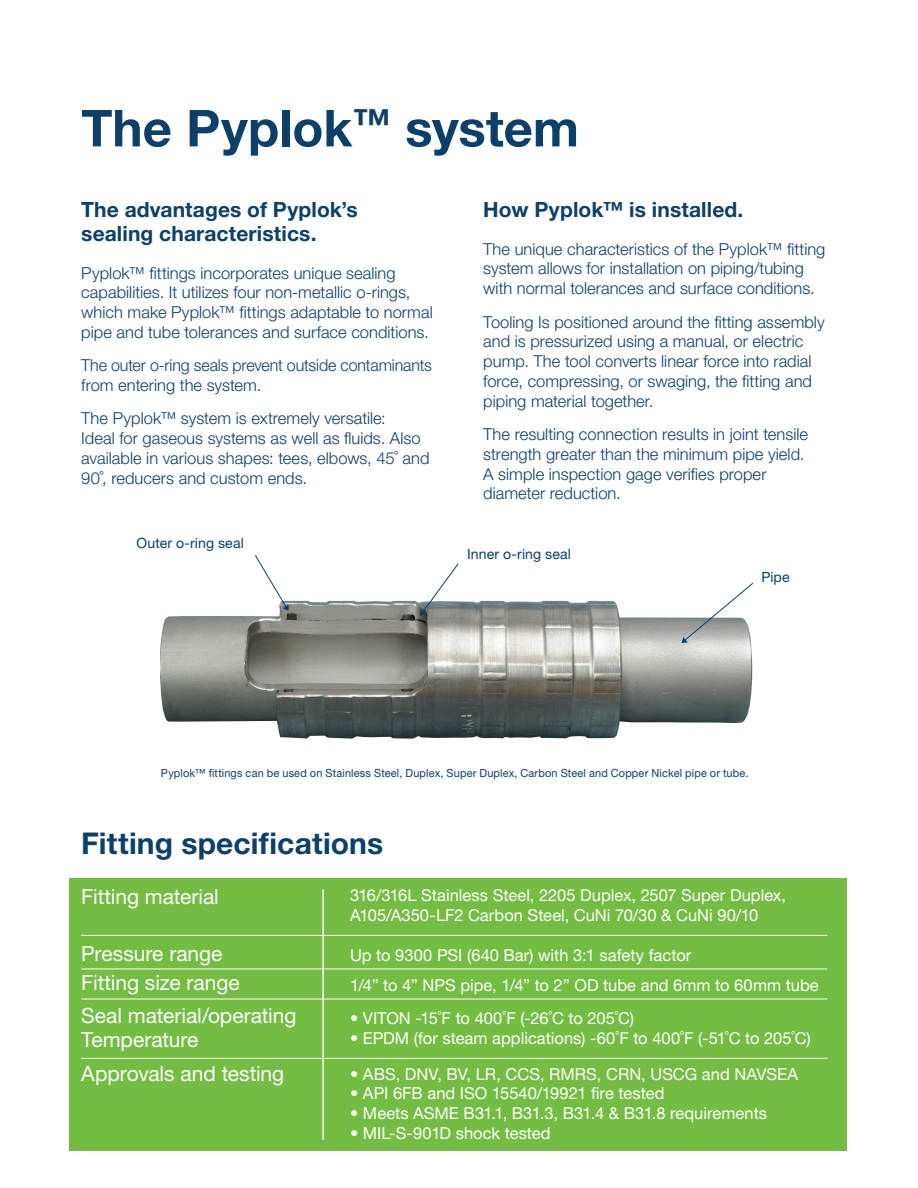
<style>
.page{position:relative;width:918px;height:1188px;background:#fff}
.page>*{position:absolute;margin:0;border:0;box-sizing:border-box;transform-origin:0 0}
.t1{font:700 51px "Helvetica Neue LT Std";color:#0a406a}
.t2{font:700 30px "Helvetica Neue LT Std";letter-spacing:.005em;color:#0a406a}
.t3{font:21px/28.5px "Helvetica Neue LT Std";letter-spacing:-.005em;color:#fff}
.t4{font:700 21px/24px "Helvetica Neue LT Std";letter-spacing:.005em;color:#0a406a}
.t5{font:300 16.5px/19.8px "Helvetica Neue LT Std";color:#0a406a}
.t6{font:16.5px/19.8px "Helvetica Neue LT Std";color:#fff}
.t7{font:14.1px "Helvetica Neue LT Std";letter-spacing:.01em;color:#0a406a}
.t8{font:11.25px "Helvetica Neue LT Std";letter-spacing:.015em;color:#0a406a}
.s1{font-weight:300}
</style>
<div class="page">
<img style="left:160px;top:601px;width:592px;height:138px">
<svg style="left:681px;top:583px;width:72px;height:60px"></svg>
<svg style="left:254px;top:555px;width:35px;height:56px"></svg>
<svg style="left:420px;top:563px;width:39px;height:53px"></svg>
<div style="left:69px;top:879px;width:778px;height:272px;background:#73bd43"></div>
<hr style="left:322px;top:889px;width:2px;height:251px;background:#fff">
<hr style="left:81px;top:935px;width:746px;height:1px;background:#fff">
<hr style="left:81px;top:969px;width:746px;height:1px;background:#fff">
<hr style="left:81px;top:999px;width:746px;height:1px;background:#fff">
<hr style="left:81px;top:1058px;width:746px;height:1px;background:#fff">
<h1 class="t1" style="left:81px;top:97px;width:499px">The Pyplok<sup>™</sup> system</h1>
<p class="t4" style="left:81px;top:197px;width:278px">The advantages of Pyplok’s sealing characteristics.</p>
<p class="t5" style="left:81px;top:263px;width:353px">Pyplok™ fittings incorporates unique sealing capabilities. It utilizes four non-metallic o-rings, which make Pyplok™ fittings adaptable to normal pipe and tube tolerances and surface conditions.</p>
<p class="t5" style="left:81px;top:355px;width:352px">The outer o-ring seals prevent outside contaminants from entering the system.</p>
<p class="t5" style="left:81px;top:408px;width:350px">The Pyplok™ system is extremely versatile:<br>Ideal for gaseous systems as well as fluids. Also available in various shapes: tees, elbows, 45˚ and 90˚, reducers and custom ends.</p>
<p class="t7" style="left:136px;top:534px;width:109px">Outer o-ring seal</p>
<p class="t4" style="left:483px;top:197px;width:262px">How Pyplok™ is installed.</p>
<p class="t5" style="left:483px;top:239px;width:344px">The unique characteristics of the Pyplok™ fitting system allows for installation on piping/tubing with normal tolerances and surface conditions.</p>
<p class="t5" style="left:483px;top:311px;width:343px">Tooling Is positioned around the fitting assembly and is pressurized using a manual, or electric pump. The tool converts linear force into radial force, compressing, or swaging, the fitting and piping material together.</p>
<p class="t5" style="left:483px;top:424px;width:326px">The resulting connection results in joint tensile strength greater than the minimum pipe yield.<br>A simple inspection gage verifies proper diameter reduction.</p>
<p class="t7" style="left:467px;top:545px;width:105px">Inner o-ring seal</p>
<p class="t7" style="left:761px;top:568px;width:30px">Pipe</p>
<p class="t8" style="left:161px;top:766px;width:589px">Pyplok™ fittings can be used on Stainless Steel, Duplex, Super Duplex, Carbon Steel and Copper Nickel pipe or tube.</p>
<h2 class="t2" style="left:81px;top:825px;width:303px">Fitting specifications</h2>
<p class="t3" style="left:81px;top:882px;width:139px">Fitting material</p>
<p class="t3" style="left:81px;top:939px;width:160px">Pressure range<br>Fitting size range</p>
<p class="t3" style="left:81px;top:1003px;width:217px;line-height:24px">Seal material/operating<br>Temperature</p>
<p class="t3" style="left:81px;top:1059px;width:204px">Approvals and testing</p>
<p class="t6" style="left:350px;top:885px;width:437px">316/316L Stainless Steel, 2205 Duplex, 2507 Super Duplex,<br>A105/A350-LF2 Carbon Steel, CuNi 70/30 &amp; CuNi 90/10</p>
<p class="t6" style="left:350px;top:939px;width:470px;line-height:30.3px">Up to 9300 PSI (640 Bar) with 3:1 safety factor<br>1/4” to 4” NPS pipe, 1/4” to 2” OD tube and 6mm to 60mm tube</p>
<p class="t6" style="left:350px;top:1008px;width:286px">• VITON -15<span class="s1">˚</span>F to 400<span class="s1">˚</span>F (-26<span class="s1">˚</span>C to 205<span class="s1">˚</span>C)</p>
<p class="t6" style="left:350px;top:1028px;width:462px">• EPDM (for steam applications) -60<span class="s1">˚</span>F to 400<span class="s1">˚</span>F (-51<span class="s1">˚</span>C to 205<span class="s1">˚</span>C)</p>
<p class="t6" style="left:350px;top:1064px;width:450px">• ABS, DNV, BV, LR, CCS, RMRS, CRN, USCG and NAVSEA</p>
<p class="t6" style="left:350px;top:1083px;width:316px">• API 6FB and ISO 15540/19921 fire tested</p>
<p class="t6" style="left:350px;top:1103px;width:419px">• Meets ASME B31.1, B31.3, B31.4 &amp; B31.8 requirements</p>
<p class="t6" style="left:350px;top:1123px;width:202px">• MIL-S-901D shock tested</p>
</div>
